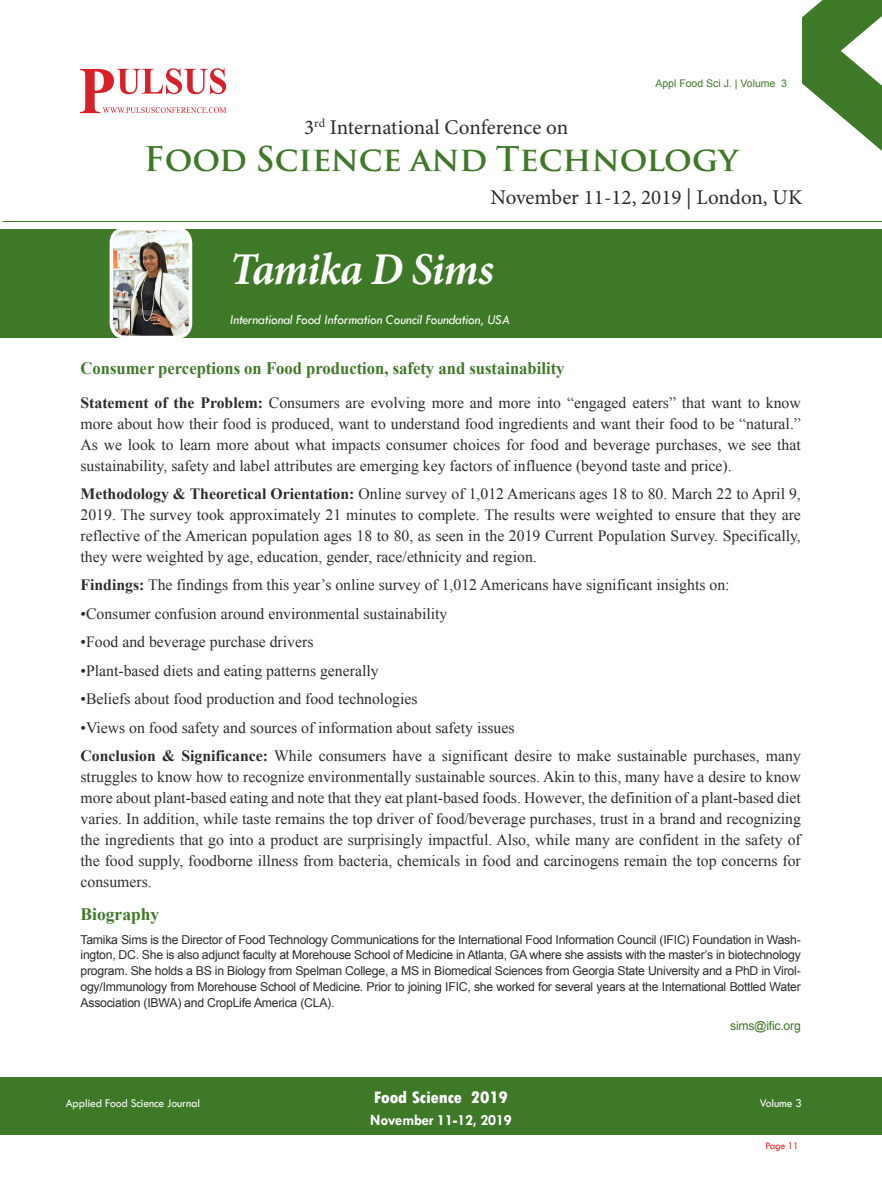
<style>
.page{position:relative;width:882px;height:1197px;background:#fff}
.page>*{position:absolute;margin:0;border:0;box-sizing:border-box;transform-origin:0 0}
.t1{font:italic 700 45.5px "Minion Pro";letter-spacing:-.015em;color:#fff;scale:.95 1}
.t2{font:700 33.25px "Trajan Pro";color:#3e7927}
.t3{font:21px "Minion Pro";color:#2e2b2c}
.Bio_Heading{font:700 17.5px "Times New Roman";color:#3e7927;scale:.95 1}
.t4{font:800 condensed 17.5px "Tw Cen";letter-spacing:-.01em;color:#fff;scale:1.1 1}
.Bio_Heading-2{font:700 17.5px "Times New Roman";color:#3e7927}
.Bio_Heading-3{font:15.75px/21px "Times New Roman";color:#2e2b2c;text-align:justify}
.t5{font:700 15.75px "Tw Cen";letter-spacing:-.01em;color:#fff;scale:.95 1}
.t6{font:italic 14px "Tw Cen";letter-spacing:-.01em;color:#fff;scale:.95 1}
.Biography{font:12.25px/15.8px "Arial";letter-spacing:-.02em;color:#2e2b2c;text-align:justify}
.t7{font:12.25px "Tw Cen";letter-spacing:-.01em;color:#fff;scale:.95 1}
.Biography-2{font:12.25px "Arial";letter-spacing:-.02em;color:#3e7927}
.t8{font:10.5px "Arial";color:#3e7927}
.t9{font:10.5px "Tw Cen";letter-spacing:-.02em;color:#ee1d23;scale:.95 1}
.s1{font-weight:700}
</style>
<div class="page">
<div style="left:0;top:1077px;width:882px;height:58px;background:#3e7927"></div>
<hr style="left:3px;top:221px;width:879px;height:1px;background:#3e7927">
<svg style="left:81px;top:68px;width:145px;height:45px"></svg>
<svg style="left:802px;top:0;width:80px;height:151px"></svg>
<div style="left:0;top:229px;width:882px;height:108px;background:#3e7927"></div>
<img style="left:111px;top:230px;width:80px;height:106px">
<div style="left:110px;top:227px;width:82px;height:112px;border:4px solid #fff;border-radius:14px"></div>
<h3 class="t3" style="left:304px;top:113px;width:265px">3<sup>rd</sup> International Conference on</h3>
<p class="t8" style="left:655px;top:76px;width:133px">Appl Food Sci J. | Volume 3</p>
<h2 class="t2" style="left:144px;top:138px;width:596px">Food Science and Technology</h2>
<h3 class="t3" style="left:491px;top:183px;width:313px">November 11-12, 2019 | London, UK</h3>
<p class="t1" style="left:230px;top:237px;width:279px">Tamika D Sims</p>
<p class="t6" style="left:230px;top:311px;width:296px">International Food Information Council Foundation, USA</p>
<p class="Bio_Heading" style="left:81px;top:356px;width:511px">Consumer perceptions on Food production, safety and sustainability</p>
<p class="Bio_Heading-3" style="left:81px;top:392px;width:722px"><span class="s1">Statement of the Problem:</span> Consumers are evolving more and more into “engaged eaters” that want to know more about how their food is produced, want to understand food ingredients and want their food to be “natural.” As we look to learn more about what impacts consumer choices for food and beverage purchases, we see that sustainability, safety and label attributes are emerging key factors of influence (beyond taste and price).</p>
<p class="Bio_Heading-3" style="left:81px;top:483px;width:722px"><span class="s1">Methodology &amp; Theoretical Orientation:</span> Online survey of 1,012 Americans ages 18 to 80. March 22 to April 9, 2019. The survey took approximately 21 minutes to complete. The results were weighted to ensure that they are reflective of the American population ages 18 to 80, as seen in the 2019 Current Population Survey. Specifically, they were weighted by age, education, gender, race/ethnicity and region.</p>
<p class="Bio_Heading-3" style="left:81px;top:574px;width:651px"><span class="s1">Findings:</span> The findings from this year’s online survey of 1,012 Americans have significant insights on:</p>
<p class="Bio_Heading-3" style="left:81px;top:603px;width:368px">•Consumer confusion around environmental sustainability</p>
<p class="Bio_Heading-3" style="left:81px;top:631px;width:234px">•Food and beverage purchase drivers</p>
<p class="Bio_Heading-3" style="left:81px;top:660px;width:300px">•Plant-based diets and eating patterns generally</p>
<p class="Bio_Heading-3" style="left:81px;top:688px;width:339px">•Beliefs about food production and food technologies</p>
<p class="Bio_Heading-3" style="left:81px;top:717px;width:436px">•Views on food safety and sources of information about safety issues</p>
<p class="Bio_Heading-3" style="left:81px;top:745px;width:722px"><span class="s1">Conclusion &amp; Significance:</span> While consumers have a significant desire to make sustainable purchases, many struggles to know how to recognize environmentally sustainable sources. Akin to this, many have a desire to know more about plant-based eating and note that they eat plant-based foods. However, the definition of a plant-based diet varies. In addition, while taste remains the top driver of food/beverage purchases, trust in a brand and recognizing the ingredients that go into a product are surprisingly impactful. Also, while many are confident in the safety of the food supply, foodborne illness from bacteria, chemicals in food and carcinogens remain the top concerns for consumers.</p>
<p class="Bio_Heading-2" style="left:81px;top:902px;width:80px">Biography</p>
<p class="Biography" style="left:81px;top:932px;width:722px">Tamika Sims is the Director of Food Technology Communications for the International Food Information Council (IFIC) Foundation in Wash&shy;ington, DC. She is also adjunct faculty at Morehouse School of Medicine in Atlanta, GA where she assists with the master’s in biotechnology program. She holds a BS in Biology from Spelman College, a MS in Biomedical Sciences from Georgia State University and a PhD in Virol&shy;ogy/Immunology from Morehouse School of Medicine. Prior to joining IFIC, she worked for several years at the International Bottled Water Association (IBWA) and CropLife America (CLA).</p>
<p class="Biography-2" style="left:730px;top:1018px;width:72px">sims@ific.org</p>
<p class="t7" style="left:66px;top:1096px;width:143px">Applied Food Science Journal</p>
<p class="t4" style="left:374px;top:1087px;width:123px">Food Science 2019</p>
<p class="t5" style="left:370px;top:1111px;width:151px">November 11-12, 2019</p>
<p class="t7" style="left:760px;top:1095px;width:46px">Volume 3</p>
<p class="t9" style="left:765px;top:1140px;width:37px">Page 11</p>
</div>
